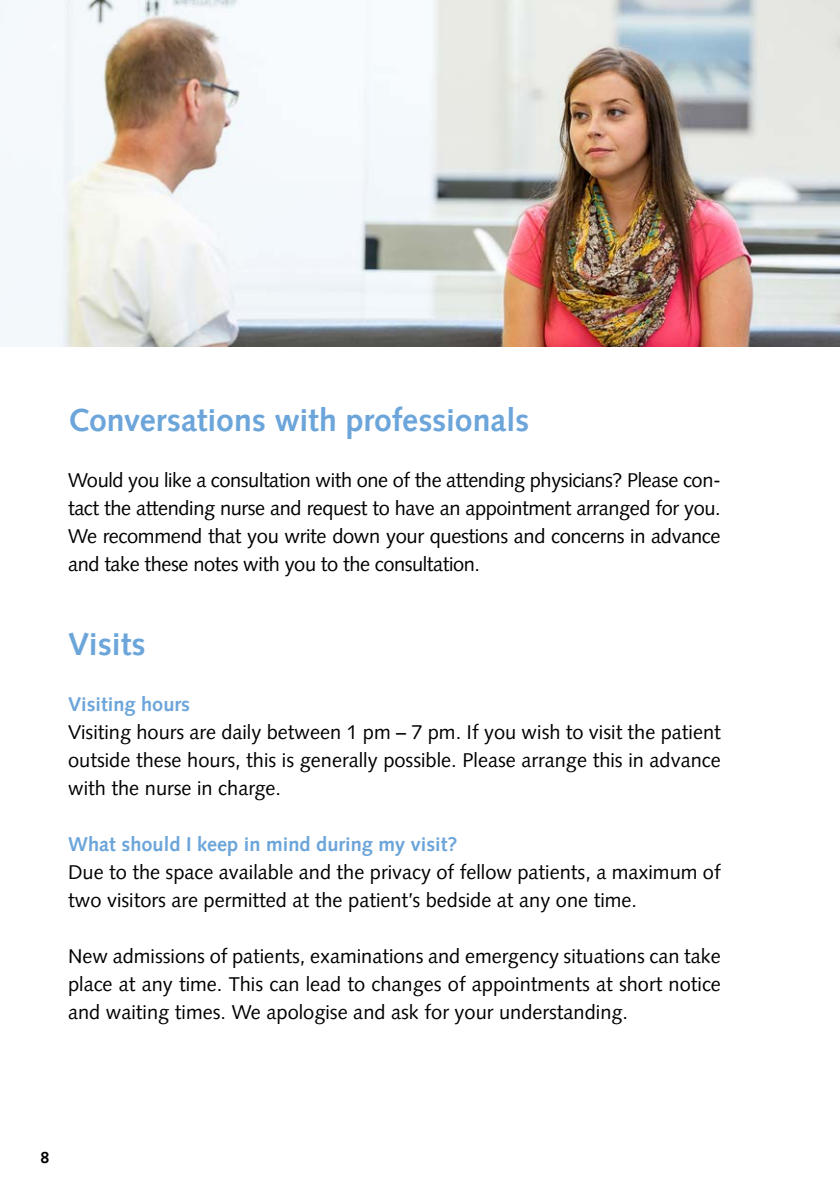
<style>
.page{position:relative;width:840px;height:1191px;background:#fff}
.page>*{position:absolute;margin:0;border:0;box-sizing:border-box;transform-origin:0 0}
.t1{font:700 32px "Syntax LT Pro";color:#6ca5da}
.t2{font:20px/28px "Syntax LT Pro";color:#000;text-align:justify}
.t3{font:700 20px "Syntax LT Pro";color:#6ca5da}
.t4{font:700 16px "Syntax LT Pro";color:#000}
</style>
<div class="page">
<img style="left:0;top:0;width:839px;height:347px">
<h1 class="t1" style="left:68px;top:401px;width:462px">Conversations with professionals</h1>
<p class="t2" style="left:68px;top:466px;width:654px">Would you like a consultation with one of the attending physicians? Please con&shy;tact the attending nurse and request to have an appointment arranged for you.<br>We recommend that you write down your questions and concerns in advance and take these notes with you to the consultation.</p>
<h1 class="t1" style="left:68px;top:625px;width:79px">Visits</h1>
<p class="t3" style="left:68px;top:692px;width:123px">Visiting hours</p>
<p class="t2" style="left:68px;top:718px;width:653px">Visiting hours are daily between 1 pm – 7 pm. If you wish to visit the patient outside these hours, this is generally possible. Please arrange this in advance with the nurse in charge.</p>
<p class="t3" style="left:68px;top:832px;width:390px">What should I keep in mind during my visit?</p>
<p class="t2" style="left:68px;top:858px;width:653px">Due to the space available and the privacy of fellow patients, a maximum of two visitors are permitted at the patient’s bedside at any one time.</p>
<p class="t2" style="left:68px;top:942px;width:654px">New admissions of patients, examinations and emergency situations can take place at any time. This can lead to changes of appointments at short notice and waiting times. We apologise and ask for your understanding.</p>
<p class="t4" style="left:40px;top:1148px;width:10px">8</p>
</div>
